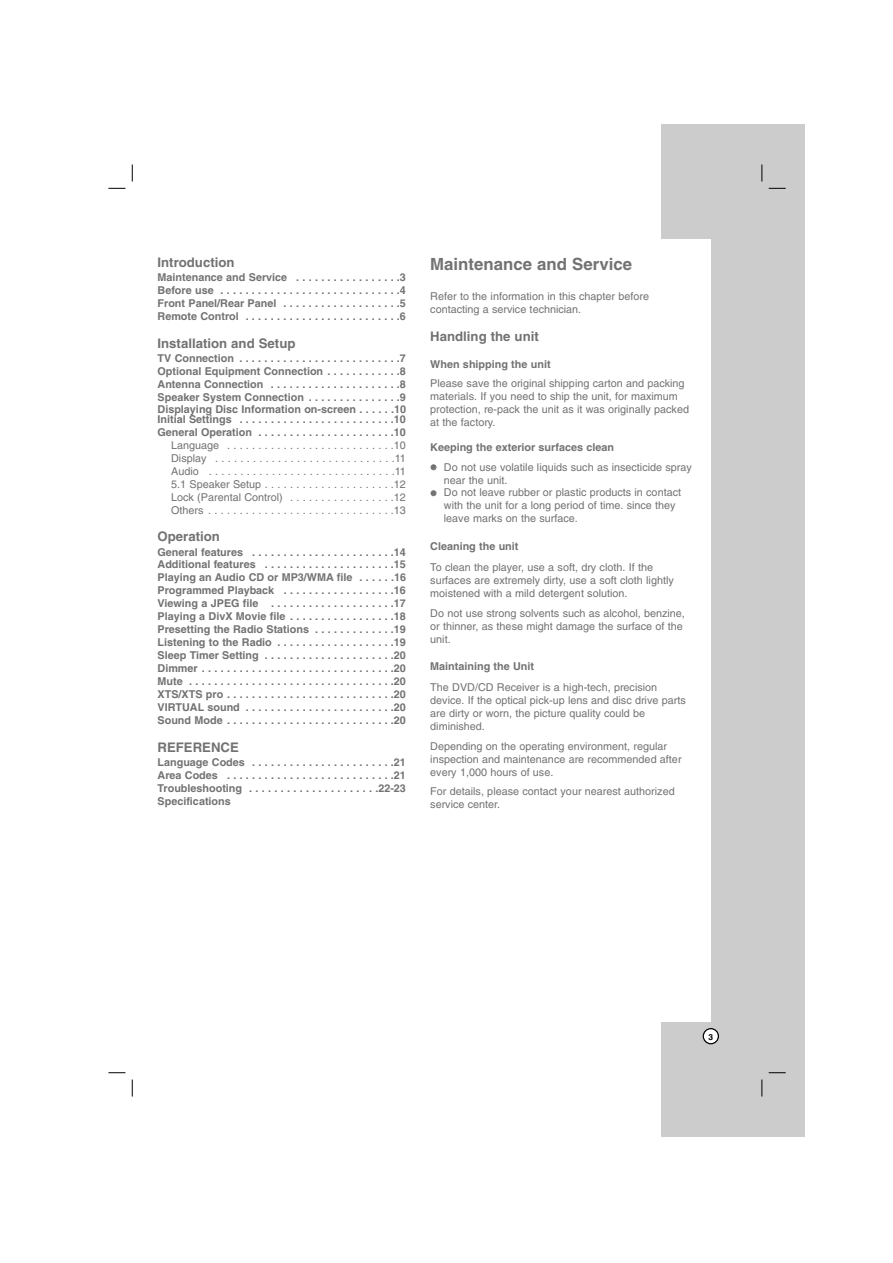
<style>
.page{position:relative;width:893px;height:1263px;background:#fff}
.page>*{position:absolute;margin:0;border:0;box-sizing:border-box;transform-origin:0 0}
.t1{font:700 16.8px "Helvetica";color:#727272}
.t2{font:700 13.2px "Helvetica";color:#727272}
.t3{font:700 10.8px/12.9px "Helvetica";color:#727272;text-align:justify}
.t4{font:10.8px/12.9px "Helvetica";color:#727272}
.t5{font:700 8.4px "Helvetica";color:#000}
</style>
<div class="page">
<div style="left:661px;top:124px;width:143px;height:1013px;background:#ccc"></div>
<div style="left:601px;top:239px;width:109px;height:783px;background:#fff"></div>
<svg style="left:132px;top:165px;width:1px;height:17px"></svg>
<svg style="left:761px;top:165px;width:1px;height:17px"></svg>
<svg style="left:132px;top:1080px;width:1px;height:17px"></svg>
<svg style="left:761px;top:1080px;width:1px;height:17px"></svg>
<svg style="left:108px;top:188px;width:17px;height:1px"></svg>
<svg style="left:768px;top:188px;width:17px;height:1px"></svg>
<svg style="left:108px;top:1072px;width:17px;height:1px"></svg>
<svg style="left:768px;top:1072px;width:17px;height:1px"></svg>
<svg style="left:702px;top:1028px;width:17px;height:16px"></svg>
<p class="t2" style="left:157px;top:258px;width:78px">Introduction</p>
<p class="t3" style="left:157px;top:272px;width:250px">Maintenance and Service . . . . . . . . . . . . . . . . .3<br>Before use . . . . . . . . . . . . . . . . . . . . . . . . . . . . .4<br>Front Panel/Rear Panel . . . . . . . . . . . . . . . . . . .5<br>Remote Control . . . . . . . . . . . . . . . . . . . . . . . . .6</p>
<p class="t2" style="left:157px;top:338px;width:139px">Installation and Setup</p>
<p class="t3" style="left:157px;top:353px;width:250px">TV Connection . . . . . . . . . . . . . . . . . . . . . . . . . .7<br>Optional Equipment Connection . . . . . . . . . . . .8<br>Antenna Connection . . . . . . . . . . . . . . . . . . . . .8<br>Speaker System Connection . . . . . . . . . . . . . . .9<br>Displaying Disc Information on-screen . . . . . .10</p>
<p class="t3" style="left:157px;top:414px;width:250px">Initial Settings . . . . . . . . . . . . . . . . . . . . . . . . .10<br>General Operation . . . . . . . . . . . . . . . . . . . . . .10</p>
<p class="t4" style="left:171px;top:440px;width:236px;text-align:justify">Language . . . . . . . . . . . . . . . . . . . . . . . . . . .10<br>Display . . . . . . . . . . . . . . . . . . . . . . . . . . . . .11<br>Audio . . . . . . . . . . . . . . . . . . . . . . . . . . . . . .11<br>5.1 Speaker Setup . . . . . . . . . . . . . . . . . . . . .12<br>Lock (Parental Control) . . . . . . . . . . . . . . . . .12<br>Others . . . . . . . . . . . . . . . . . . . . . . . . . . . . . .13</p>
<p class="t2" style="left:157px;top:532px;width:64px">Operation</p>
<p class="t3" style="left:157px;top:546px;width:250px">General features . . . . . . . . . . . . . . . . . . . . . . .14<br>Additional features . . . . . . . . . . . . . . . . . . . . .15<br>Playing an Audio CD or MP3/WMA file . . . . . .16<br>Programmed Playback . . . . . . . . . . . . . . . . . .16<br>Viewing a JPEG file . . . . . . . . . . . . . . . . . . . .17<br>Playing a DivX Movie file . . . . . . . . . . . . . . . . .18<br>Presetting the Radio Stations . . . . . . . . . . . . .19<br>Listening to the Radio . . . . . . . . . . . . . . . . . . .19<br>Sleep Timer Setting . . . . . . . . . . . . . . . . . . . . .20<br>Dimmer . . . . . . . . . . . . . . . . . . . . . . . . . . . . . . .20<br>Mute . . . . . . . . . . . . . . . . . . . . . . . . . . . . . . . . .20<br>XTS/XTS pro . . . . . . . . . . . . . . . . . . . . . . . . . . .20<br>VIRTUAL sound . . . . . . . . . . . . . . . . . . . . . . . .20<br>Sound Mode . . . . . . . . . . . . . . . . . . . . . . . . . . .20</p>
<p class="t2" style="left:157px;top:742px;width:83px">REFERENCE</p>
<p class="t3" style="left:157px;top:757px;width:250px">Language Codes . . . . . . . . . . . . . . . . . . . . . . .21<br>Area Codes . . . . . . . . . . . . . . . . . . . . . . . . . . .21<br>Troubleshooting . . . . . . . . . . . . . . . . . . . . .22-23<br>Specifications</p>
<h1 class="t1" style="left:430px;top:258px;width:203px">Maintenance and Service</h1>
<p class="t4" style="left:430px;top:291px;width:220px">Refer to the information in this chapter before contacting a service technician.</p>
<p class="t2" style="left:430px;top:331px;width:110px">Handling the unit</p>
<p class="t3" style="left:430px;top:358px;width:122px">When shipping the unit</p>
<p class="t4" style="left:430px;top:378px;width:260px">Please save the original shipping carton and packing materials. If you need to ship the unit, for maximum protection, re-pack the unit as it was originally packed at the factory.</p>
<p class="t3" style="left:430px;top:442px;width:185px">Keeping the exterior surfaces clean</p>
<p class="t4" style="left:444px;top:461px;width:249px">Do not use volatile liquids such as insecticide spray near the unit.<br>Do not leave rubber or plastic products in contact with the unit for a long period of time. since they leave marks on the surface.</p>
<p class="t3" style="left:430px;top:541px;width:90px">Cleaning the unit</p>
<p class="t4" style="left:430px;top:562px;width:245px">To clean the player, use a soft, dry cloth. If the surfaces are extremely dirty, use a soft cloth lightly moistened with a mild detergent solution.</p>
<p class="t4" style="left:430px;top:607px;width:256px">Do not use strong solvents such as alcohol, benzine, or thinner, as these might damage the surface of the unit.</p>
<p class="t3" style="left:430px;top:661px;width:105px">Maintaining the Unit</p>
<p class="t4" style="left:430px;top:682px;width:257px">The DVD/CD Receiver is a high-tech, precision device. If the optical pick-up lens and disc drive parts are dirty or worn, the picture quality could be diminished.</p>
<p class="t4" style="left:430px;top:741px;width:253px">Depending on the operating environment, regular inspection and maintenance are recommended after every 1,000 hours of use.</p>
<p class="t4" style="left:430px;top:786px;width:246px">For details, please contact your nearest authorized service center.</p>
<p class="t5" style="left:708px;top:1034px;width:6px">3</p>
</div>
